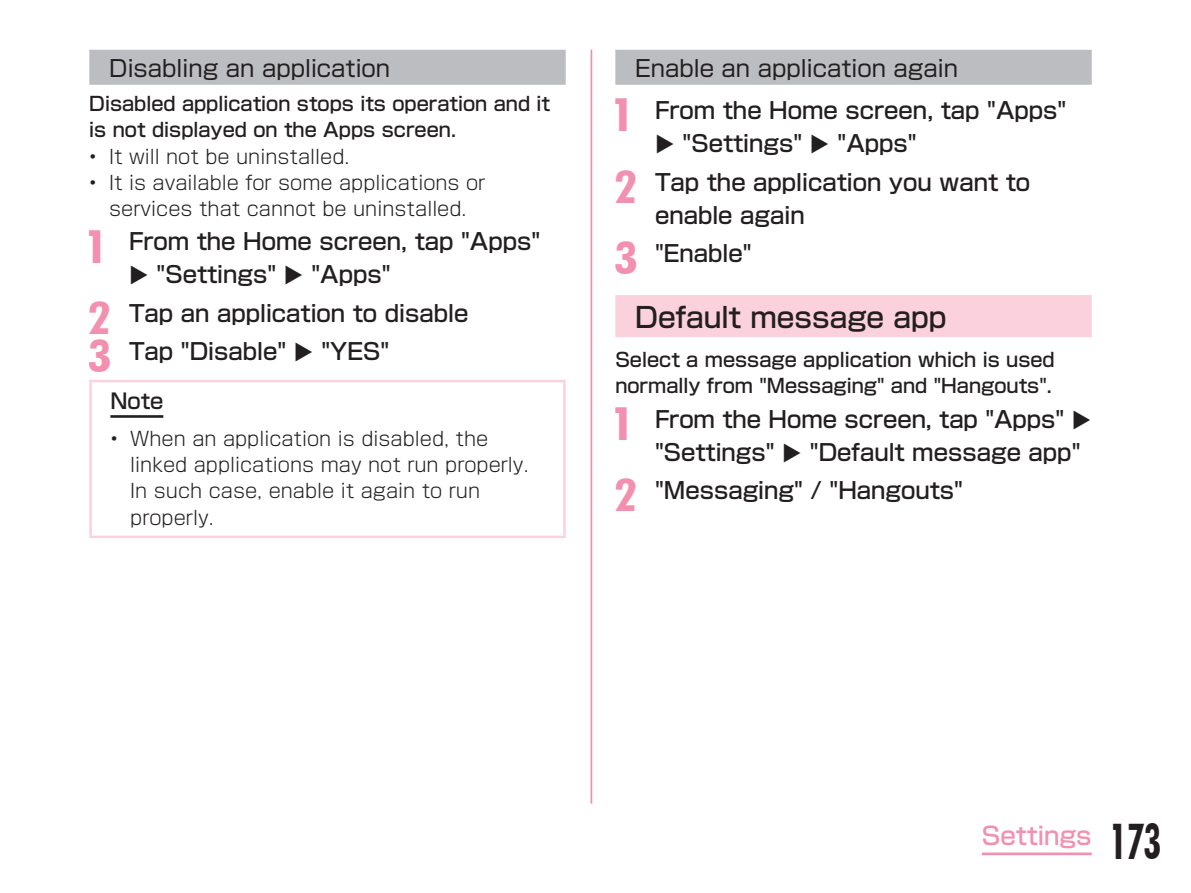
<style>
.page{position:relative;width:1191px;height:893px;background:#fff}
.page>*{position:absolute;margin:0;border:0;box-sizing:border-box;transform-origin:0 0}
.t1{font:700 condensed 49px "Futura BT";color:#231f20;scale:.8 1}
.t2{font:500 28px "Shin Go Pro";color:#231f20}
.t3{font:500 24.5px "Shin Go Pro";color:#f390b0}
.t4{font:500 22.75px/38.5px "Shin Go Pro";color:#231f20}
.t5{font:22.75px "Shin Go Pro";color:#231f20}
.t6{font:500 21px "Shin Go Pro";color:#231f20}
.t7{font:300 19.25px/26.2px "Shin Go Pro";color:#231f20;text-align:center}
.t8{font:500 19.25px/26.2px "Shin Go Pro";color:#231f20}
.s1{font-family:"LG Step";font-weight:400;font-size:45.5px;color:#f390b0}
.s2{font-weight:400}
</style>
<div class="page">
<div style="left:89px;top:50px;width:477px;height:35px;background:#bcbdc0"></div>
<hr style="left:89px;top:380px;width:477px;height:2px;background:#fad1dd">
<hr style="left:89px;top:382px;width:3px;height:154px;background:#fad1dd">
<hr style="left:563px;top:382px;width:3px;height:154px;background:#fad1dd">
<hr style="left:89px;top:536px;width:477px;height:2px;background:#fad1dd">
<hr style="left:110px;top:415px;width:53px;height:3px;background:#231f20">
<div style="left:615px;top:50px;width:476px;height:35px;background:#bcbdc0"></div>
<div style="left:615px;top:295px;width:476px;height:42px;background:#fad1dd"></div>
<hr style="left:590px;top:50px;width:2px;height:754px;background:#f390b0">
<hr style="left:982px;top:852px;width:109px;height:3px;background:#f390b0">
<p class="t5" style="left:109px;top:49px;width:283px">Disabling an application</p>
<p class="t8" style="left:89px;top:88px;width:462px">Disabled application stops its operation and it is not displayed on the Apps screen.</p>
<p class="t7" style="left:89px;top:141px;width:262px">• It will not be uninstalled.</p>
<p class="t7" style="left:89px;top:167px;width:397px">• It is available for some applications or services that cannot be uninstalled.</p>
<p class="t4" style="left:89px;top:220px;width:452px"><span class="s1">A</span> From the Home screen, tap "Apps"</p>
<p class="t4" style="left:89px;top:253px;width:380px;text-indent:40px">◆ "Settings" ◆ "Apps"<br><span class="s1">B</span> Tap an application to disable<br><span class="s1">C</span> Tap "Disable" ◆ "YES"</p>
<p class="t6" style="left:110px;top:384px;width:54px">Note</p>
<p class="t7" style="left:130px;top:423px;width:400px;text-align:left;text-indent:-20px">• When an application is disabled, the linked applications may not run properly.<br>In such case, enable it again to run properly.</p>
<p class="t4" style="left:615px;top:44px;width:452px;line-height:42.7px;text-indent:20px"><span class="s2">Enable an application again<br></span><span class="s1">A</span> From the Home screen, tap "Apps"</p>
<p class="t4" style="left:615px;top:121px;width:416px;text-indent:40px">◆ "Settings" ◆ "Apps"<br><span class="s1">B</span> Tap the application you want to</p>
<p class="t4" style="left:615px;top:194px;width:191px;text-indent:40px">enable again<br><span class="s1">C</span> "Enable"</p>
<p class="t2" style="left:635px;top:294px;width:313px">Default message app</p>
<p class="t8" style="left:615px;top:344px;width:441px">Select a message application which is used normally from "Messaging" and "Hangouts".</p>
<p class="t4" style="left:655px;top:400px;width:438px;line-height:33.2px;text-indent:-40px"><span class="s1">A</span> From the Home screen, tap "Apps" ◆ "Settings" ◆ "Default message app"</p>
<p class="t4" style="left:615px;top:468px;width:349px"><span class="s1">B</span> "Messaging" / "Hangouts"</p>
<p class="t3" style="left:982px;top:816px;width:111px">Settings</p>
<h1 class="t1" style="left:1109px;top:811px;width:66px">173</h1>
</div>
